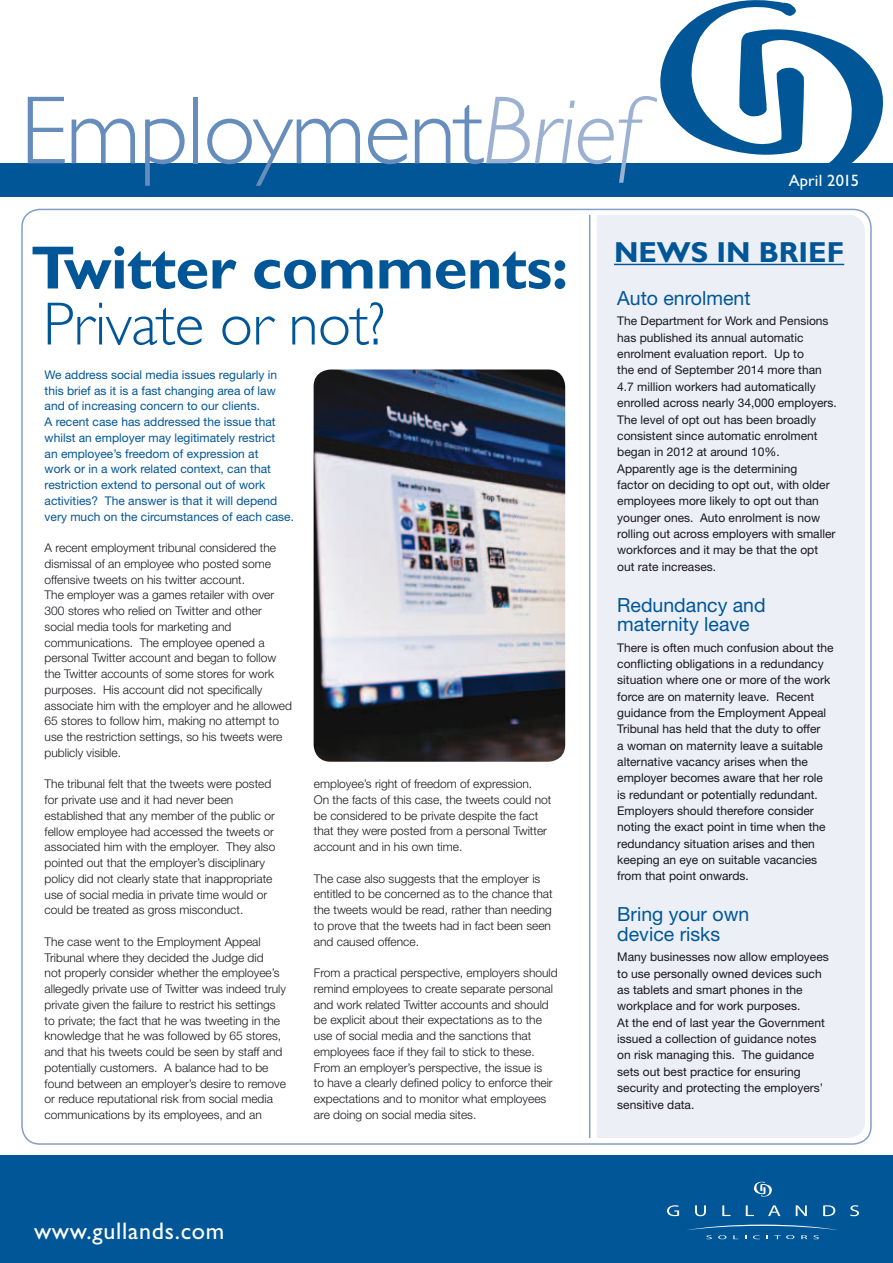
<style>
.page{position:relative;width:893px;height:1263px;background:#fff}
.page>*{position:absolute;margin:0;border:0;box-sizing:border-box;transform-origin:0 0}
.t1{font:300 97.5px "Gill Sans";letter-spacing:-.02em;color:#678dbc}
.t2{font:700 61.2px "Gill Sans";letter-spacing:-.01em;color:#005697}
.t3{font:300 61.2px "Gill Sans";letter-spacing:-.01em;color:#005697}
.t4{font:700 29.1px "Gill Sans";color:#005697}
.t5{font:24px "Gill Sans";letter-spacing:.03em;color:#fff}
.t6{font:19.5px/19.5px "Helvetica Neue";color:#005697}
.t7{font:16.5px "Gill Sans";letter-spacing:.01em;color:#fff}
.t8{font:300 12px/15.8px "Helvetica Neue";color:#1a171c}
.t9{font:12px/16.4px "Helvetica Neue";color:#1a171c}
.t10{font:12px/15.8px "Helvetica Neue";color:#005697}
.s1{font-style:italic;color:#9cb1d2}
</style>
<div class="page">
<div style="left:0;top:1155px;width:893px;height:108px;background:#005697"></div>
<svg style="left:753px;top:1181px;width:19px;height:16px"></svg>
<svg style="left:667px;top:1205px;width:12px;height:11px"></svg>
<svg style="left:695px;top:1205px;width:11px;height:11px"></svg>
<svg style="left:722px;top:1205px;width:8px;height:11px"></svg>
<svg style="left:746px;top:1205px;width:8px;height:11px"></svg>
<svg style="left:768px;top:1205px;width:12px;height:11px"></svg>
<svg style="left:796px;top:1205px;width:11px;height:11px"></svg>
<svg style="left:823px;top:1205px;width:12px;height:11px"></svg>
<svg style="left:850px;top:1205px;width:9px;height:11px"></svg>
<svg style="left:686px;top:1224px;width:152px;height:15px"></svg>
<svg style="left:660px;top:0;width:223px;height:163px"></svg>
<div style="left:0;top:163px;width:893px;height:33px;background:#005697"></div>
<div style="left:597px;top:215px;width:268px;height:923px;background:#eceff6"></div>
<hr style="left:589px;top:215px;width:1px;height:923px;background:#839fc7">
<img style="left:314px;top:369px;width:251px;height:393px">
<hr style="left:614px;top:264px;width:230px;height:1px;background:#005697">
<h1 class="t1" style="left:20px;top:76px;width:622px">Employment<span class="s1">Brief</span></h1>
<h3 class="t7" style="left:789px;top:171px;width:72px">April 2015</h3>
<h2 class="t2" style="left:31px;top:232px;width:539px">Twitter comments:</h2>
<h2 class="t3" style="left:43px;top:290px;width:344px">Private or not?</h2>
<p class="t10" style="left:45px;top:367px;width:251px">We address social media issues regularly in this brief as it is a fast changing area of law and of increasing concern to our clients.<br>A recent case has addressed the issue that whilst an employer may legitimately restrict<br>an employee’s freedom of expression at<br>work or in a work related context, can that restriction extend to personal out of work activities? The answer is that it will depend very much on the circumstances of each case.</p>
<p class="t8" style="left:45px;top:540px;width:249px">A recent employment tribunal considered the dismissal of an employee who posted some offensive tweets on his twitter account.<br>The employer was a games retailer with over 300 stores who relied on Twitter and other social media tools for marketing and communications. The employee opened a personal Twitter account and began to follow the Twitter accounts of some stores for work purposes. His account did not specifically associate him with the employer and he allowed 65 stores to follow him, making no attempt to use the restriction settings, so his tweets were publicly visible.</p>
<p class="t8" style="left:45px;top:776px;width:232px">The tribunal felt that the tweets were posted for private use and it had never been established that any member of the public or fellow employee had accessed the tweets or associated him with the employer. They also pointed out that the employer’s disciplinary policy did not clearly state that inappropriate use of social media in private time would or could be treated as gross misconduct.</p>
<p class="t8" style="left:45px;top:933px;width:243px">The case went to the Employment Appeal Tribunal where they decided the Judge did<br>not properly consider whether the employee’s allegedly private use of Twitter was indeed truly private given the failure to restrict his settings to private; the fact that he was tweeting in the knowledge that he was followed by 65 stores, and that his tweets could be seen by staff and potentially customers. A balance had to be found between an employer’s desire to remove or reduce reputational risk from social media communications by its employees, and an</p>
<p class="t8" style="left:314px;top:776px;width:239px">employee’s right of freedom of expression.<br>On the facts of this case, the tweets could not be considered to be private despite the fact that they were posted from a personal Twitter account and in his own time.</p>
<p class="t8" style="left:314px;top:870px;width:240px">The case also suggests that the employer is entitled to be concerned as to the chance that the tweets would be read, rather than needing to prove that the tweets had in fact been seen and caused offence.</p>
<p class="t8" style="left:314px;top:965px;width:245px">From a practical perspective, employers should remind employees to create separate personal and work related Twitter accounts and should be explicit about their expectations as to the use of social media and the sanctions that employees face if they fail to stick to these.<br>From an employer’s perspective, the issue is<br>to have a clearly defined policy to enforce their expectations and to monitor what employees are doing on social media sites.</p>
<h3 class="t5" style="left:34px;top:1217px;width:192px">www.gullands.com</h3>
<h3 class="t4" style="left:614px;top:234px;width:232px">News in brief</h3>
<h3 class="t6" style="left:617px;top:288px;width:135px">Auto enrolment</h3>
<p class="t9" style="left:617px;top:313px;width:221px">The Department for Work and Pensions has published its annual automatic enrolment evaluation report. Up to<br>the end of September 2014 more than 4.7 million workers had automatically enrolled across nearly 34,000 employers.<br>The level of opt out has been broadly consistent since automatic enrolment began in 2012 at around 10%.<br>Apparently age is the determining<br>factor on deciding to opt out, with older employees more likely to opt out than younger ones. Auto enrolment is now rolling out across employers with smaller workforces and it may be that the opt out rate increases.</p>
<h3 class="t6" style="left:617px;top:594px;width:150px">Redundancy and maternity leave</h3>
<p class="t9" style="left:617px;top:639px;width:218px">There is often much confusion about the conflicting obligations in a redundancy situation where one or more of the work force are on maternity leave. Recent guidance from the Employment Appeal Tribunal has held that the duty to offer<br>a woman on maternity leave a suitable alternative vacancy arises when the employer becomes aware that her role is redundant or potentially redundant.<br>Employers should therefore consider noting the exact point in time when the redundancy situation arises and then keeping an eye on suitable vacancies from that point onwards.</p>
<h3 class="t6" style="left:617px;top:904px;width:134px">Bring your own device risks</h3>
<p class="t9" style="left:617px;top:949px;width:213px">Many businesses now allow employees to use personally owned devices such as tablets and smart phones in the workplace and for work purposes.<br>At the end of last year the Government issued a collection of guidance notes on risk managing this. The guidance sets out best practice for ensuring security and protecting the employers’ sensitive data.</p>
</div>
